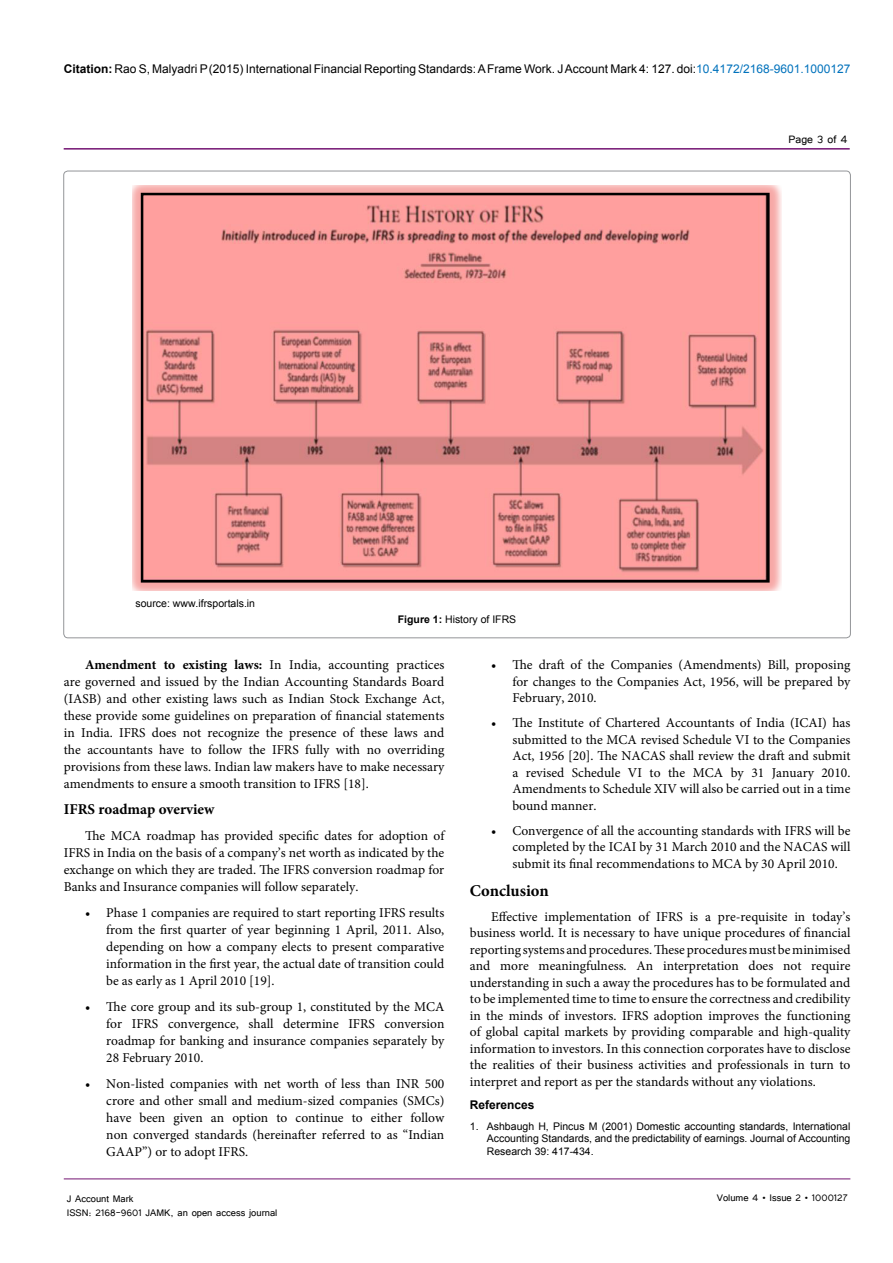
<style>
.page{position:relative;width:893px;height:1263px;background:#fff}
.page>*{position:absolute;margin:0;border:0;box-sizing:border-box;transform-origin:0 0}
.t1{font:700 16.5px "Minion Pro";color:#000}
.t2{font:700 15px "Minion Pro";color:#000}
.t3{font:13.5px/16.5px "Minion Pro";color:#000;text-align:justify}
.t4{font:13.5px "Tunga";color:#000}
.t5{font:12px "Arial";color:#000}
.t6{font:12px/14.4px "Tunga";color:#000}
.t7{font:700 12px "Arial";color:#000}
.t8{font:10.5px/12.6px "Arial";color:#000;text-align:justify}
.s1{font-weight:700}
.s2{color:#0072bc}
</style>
<div class="page">
<hr style="left:64px;top:148px;width:786px;height:2px;background:#741472">
<hr style="left:64px;top:1179px;width:786px;height:1px;background:#741472">
<img style="left:133px;top:185px;width:648px;height:405px">
<img style="left:145px;top:197px;width:621px;height:382px">
<div style="left:141px;top:193px;width:629px;height:390px;border:3px solid #000"></div>
<p class="t5" style="left:64px;top:60px;width:788px"><span class="s1">Citation:</span> Rao S, Malyadri P(2015) International Financial Reporting Standards: A Frame Work. J Account Mark 4: 127. doi:<span class="s2">10.4172/2168-9601.1000127</span></p>
<p class="t8" style="left:136px;top:597px;width:121px">source: www.ifrsportals.in</p>
<p class="t8" style="left:398px;top:613px;width:120px"><span class="s1">Figure 1:</span> History of IFRS</p>
<p class="t4" style="left:788px;top:131px;width:61px">Page 3 of 4</p>
<p class="t3" style="left:64px;top:656px;width:382px;line-height:17px;text-indent:21px"><span class="s1">Amendment to existing laws:</span> In India, accounting practices are governed and issued by the Indian Accounting Standards Board (IASB) and other existing laws such as Indian Stock Exchange Act, these provide some guidelines on preparation of financial statements in India. IFRS does not recognize the presence of these laws and the accountants have to follow the IFRS fully with no overriding provisions from these laws. Indian law makers have to make necessary amendments to ensure a smooth transition to IFRS [18].</p>
<p class="t2" style="left:64px;top:799px;width:152px">IFRS roadmap overview</p>
<p class="t3" style="left:64px;top:827px;width:382px;line-height:17.1px;text-indent:21px">The MCA roadmap has provided specific dates for adoption of IFRS in India on the basis of a company’s net worth as indicated by the exchange on which they are traded. The IFRS conversion roadmap for Banks and Insurance companies will follow separately.</p>
<p class="t3" style="left:106px;top:904px;width:340px;line-height:17.1px;text-indent:-21px">• Phase 1 companies are required to start reporting IFRS results from the first quarter of year beginning 1 April, 2011. Also, depending on how a company elects to present comparative information in the first year, the actual date of transition could be as early as 1 April 2010 [19].</p>
<p class="t3" style="left:106px;top:998px;width:340px;line-height:17.1px;text-indent:-21px">• The core group and its sub-group 1, constituted by the MCA for IFRS convergence, shall determine IFRS conversion roadmap for banking and insurance companies separately by 28 February 2010.</p>
<p class="t3" style="left:106px;top:1075px;width:340px;line-height:17.1px;text-indent:-21px">• Non-listed companies with net worth of less than INR 500 crore and other small and medium-sized companies (SMCs) have been given an option to continue to either follow non converged standards (hereinafter referred to as “Indian GAAP”) or to adopt IFRS.</p>
<p class="t3" style="left:512px;top:656px;width:340px;text-indent:-21px">• The draft of the Companies (Amendments) Bill, proposing for changes to the Companies Act, 1956, will be prepared by February, 2010.</p>
<p class="t3" style="left:512px;top:714px;width:340px;text-indent:-21px">• The Institute of Chartered Accountants of India (ICAI) has submitted to the MCA revised Schedule VI to the Companies Act, 1956 [20]. The NACAS shall review the draft and submit a revised Schedule VI to the MCA by 31 January 2010.<br>Amendments to Schedule XIV will also be carried out in a time bound manner.</p>
<p class="t3" style="left:512px;top:822px;width:340px;text-indent:-21px">• Convergence of all the accounting standards with IFRS will be completed by the ICAI by 31 March 2010 and the NACAS will submit its final recommendations to MCA by 30 April 2010.</p>
<p class="t1" style="left:470px;top:879px;width:81px">Conclusion</p>
<p class="t3" style="left:470px;top:908px;width:382px;text-indent:21px">Effective implementation of IFRS is a pre-requisite in today’s business world. It is necessary to have unique procedures of financial reporting systems and procedures. These procedures must be minimised and more meaningfulness. An interpretation does not require understanding in such a away the procedures has to be formulated and to be implemented time to time to ensure the correctness and credibility in the minds of investors. IFRS adoption improves the functioning of global capital markets by providing comparable and high-quality information to investors. In this connection corporates have to disclose the realities of their business activities and professionals in turn to interpret and report as per the standards without any violations.</p>
<p class="t7" style="left:470px;top:1096px;width:66px">References</p>
<p class="t8" style="left:487px;top:1120px;width:365px;text-indent:-17px">1. Ashbaugh H, Pincus M (2001) Domestic accounting standards, International Accounting Standards, and the predictability of earnings. Journal of Accounting Research 39: 417-434.</p>
<p class="t6" style="left:67px;top:1190px;width:212px">J Account Mark<br>ISSN: 2168-9601 JAMK, an open access journal</p>
<p class="t6" style="left:717px;top:1190px;width:132px">Volume 4 • Issue 2 • 1000127</p>
</div>
